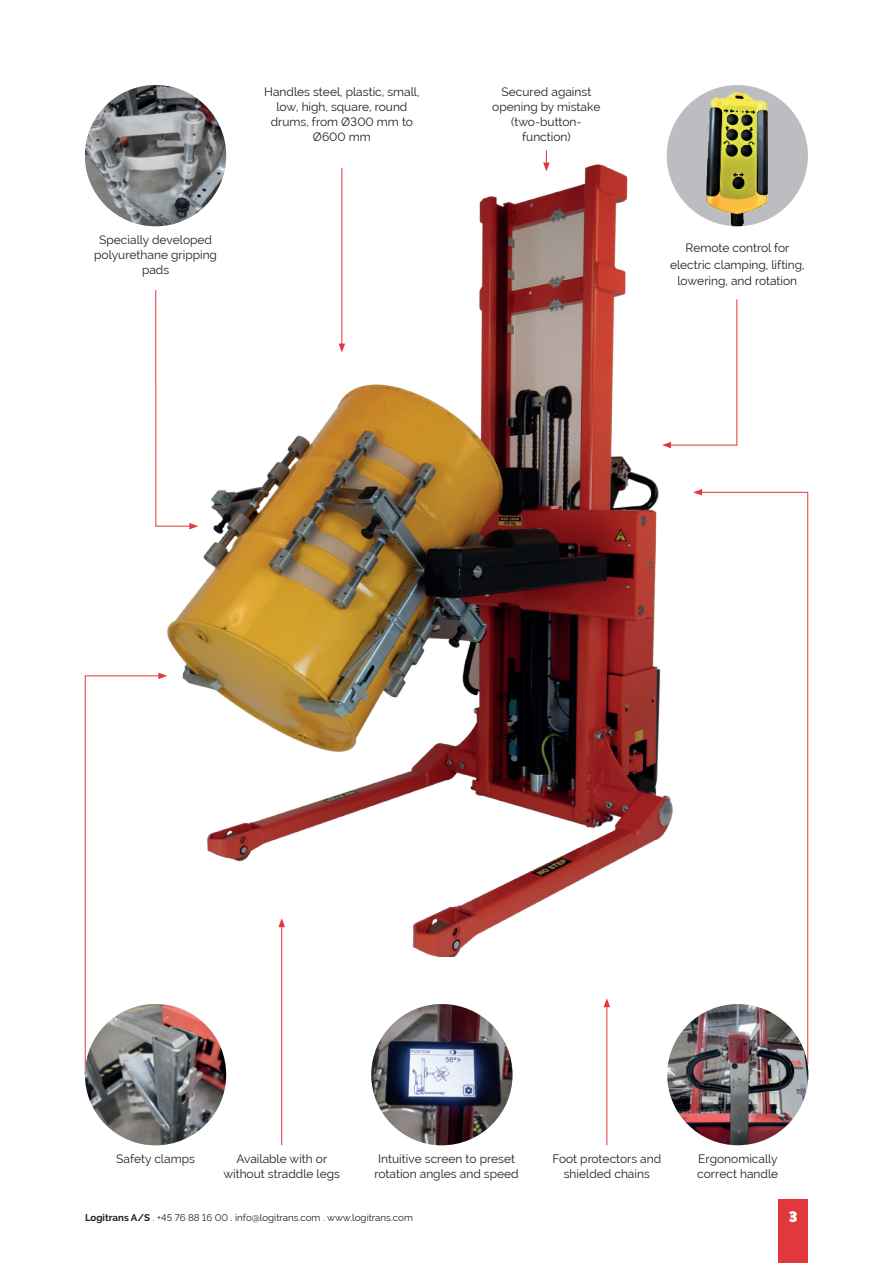
<style>
.page{position:relative;width:893px;height:1263px;background:#fff}
.page>*{position:absolute;margin:0;border:0;box-sizing:border-box;transform-origin:0 0}
.t1{font:900 15px "Raleway";color:#fff}
.t2{font:12px/15px "Raleway";color:#231f20;text-align:center}
.t3{font:9.75px "Raleway";color:#231f20}
.s1{font-weight:700}
</style>
<div class="page">
<div style="left:778px;top:1199px;width:30px;height:64px;background:#e1373d"></div>
<img style="left:154px;top:155px;width:519px;height:802px">
<hr style="left:281px;top:925px;width:1px;height:220px;background:#e1373d">
<svg style="left:278px;top:918px;width:7px;height:9px"></svg>
<svg style="left:155px;top:290px;width:43px;height:239px"></svg>
<hr style="left:342px;top:168px;width:1px;height:178px;background:#e1373d">
<svg style="left:339px;top:344px;width:6px;height:8px"></svg>
<img style="left:85px;top:85px;width:141px;height:141px;border-radius:71px">
<img style="left:371px;top:1004px;width:141px;height:141px;border-radius:71px">
<svg style="left:702px;top:492px;width:106px;height:573px"></svg>
<svg style="left:693px;top:489px;width:9px;height:7px"></svg>
<svg style="left:85px;top:673px;width:82px;height:393px"></svg>
<hr style="left:607px;top:1005px;width:1px;height:140px;background:#e1373d">
<svg style="left:604px;top:998px;width:6px;height:9px"></svg>
<img style="left:667px;top:1004px;width:141px;height:141px;border-radius:71px">
<img style="left:85px;top:1004px;width:141px;height:141px;border-radius:71px">
<svg style="left:543px;top:150px;width:7px;height:21px"></svg>
<img style="left:667px;top:87px;width:141px;height:139px">
<svg style="left:662px;top:299px;width:75px;height:149px"></svg>
<p class="t2" style="left:94px;top:232px;width:124px">Specially developed polyurethane gripping pads</p>
<p class="t2" style="left:264px;top:85px;width:157px">Handles steel, plastic, small, low, high, square, round drums, from Ø300 mm to<br>Ø600 mm</p>
<p class="t2" style="left:492px;top:85px;width:110px">Secured against opening by mistake (two-button&shy;function)</p>
<p class="t2" style="left:670px;top:240px;width:136px;line-height:16.5px">Remote control for electric clamping, lifting, lowering, and rotation</p>
<p class="t2" style="left:116px;top:1151px;width:80px">Safety clamps</p>
<p class="t2" style="left:223px;top:1151px;width:118px">Available with or without straddle legs</p>
<p class="t2" style="left:697px;top:1151px;width:82px;text-align:left">Ergonomically correct handle</p>
<p class="t2" style="left:552px;top:1151px;width:110px">Foot protectors and shielded chains</p>
<p class="t2" style="left:375px;top:1151px;width:146px;text-align:left">Intuitive screen to preset rotation angles and speed</p>
<p class="t3" style="left:85px;top:1212px;width:329px"><span class="s1">Logitrans A/S</span> . +45 76 88 16 00 . info@logitrans.com . www.logitrans.com</p>
<p class="t1" style="left:789px;top:1208px;width:10px">3</p>
</div>
